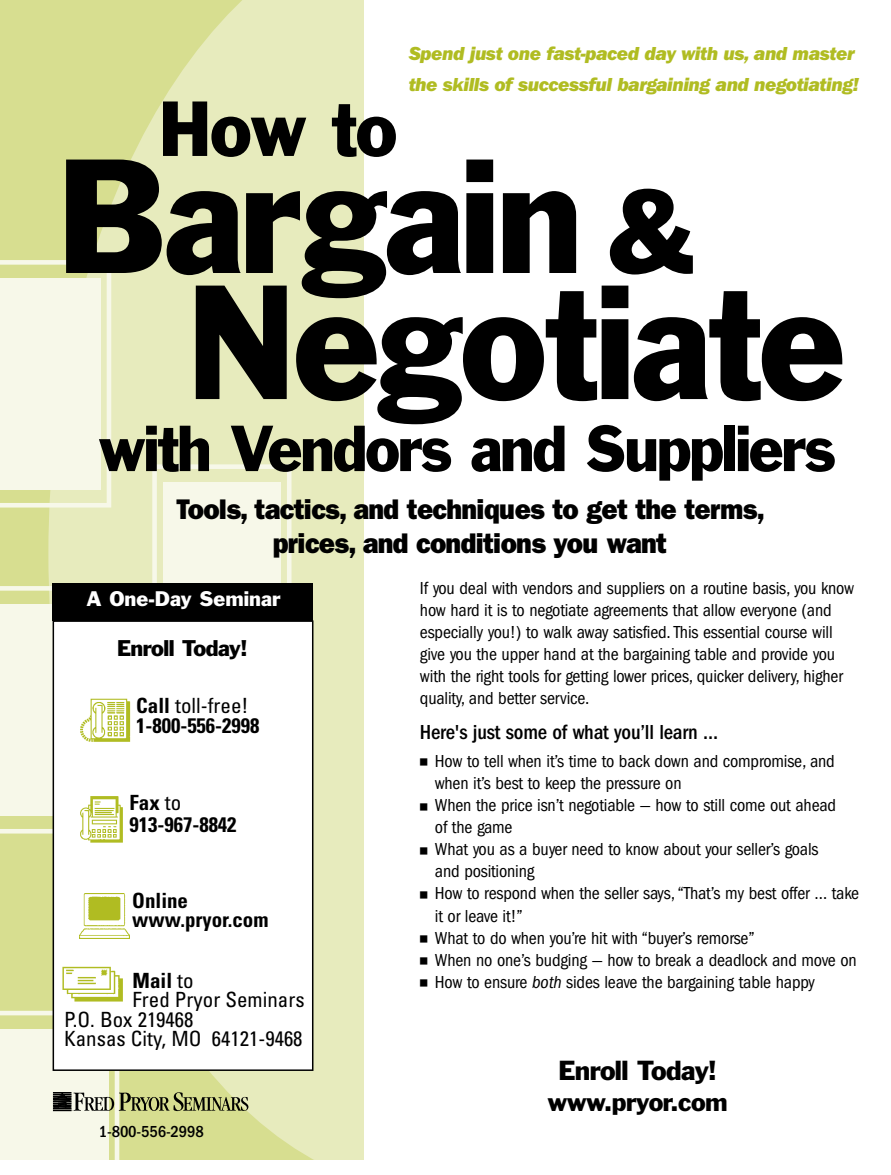
<style>
.page{position:relative;width:891px;height:1175px;background:#fff}
.page>*{position:absolute;margin:0;border:0;box-sizing:border-box;transform-origin:0 0}
.t1{font:150px/126px "Franklin Gothic Std";letter-spacing:-.025em;color:#000;scale:.95 1}
.t2{font:72px "Franklin Gothic Std";color:#000;scale:.95 1}
.t3{font:60px "Franklin Gothic Std";letter-spacing:-.04em;color:#000;scale:.95 1}
.t4{font:28.5px/34.2px "ITC Franklin Gothic Std Hvy";letter-spacing:-.025em;color:#000;text-align:center;scale:.95 1}
.t5{font:25.5px "Franklin Gothic Std";letter-spacing:-.025em;color:#000}
.t6{font:24px "Franklin Gothic Std";letter-spacing:-.025em;color:#000}
.t7{font:700 condensed 21px/18.6px "Univers LT Std";color:#000}
.t8{font:condensed 21px "Univers LT Std";color:#000}
.t9{font:500 condensed 21px "ITC Franklin Gothic Std";letter-spacing:-.01em;color:#000}
.t10{font:21px "Franklin Gothic Std";letter-spacing:-.025em;color:#000}
.t11{font:19.5px/31.5px "ITC Franklin Gothic Std Hvy It";letter-spacing:-.025em;color:#b0bc22}
.t12{font:19.5px "Franklin Gothic Std";color:#fff}
.t13{font:condensed 18px/22px "ITC Franklin Gothic Std";letter-spacing:-.01em;color:#000}
.t14{font:500 condensed 16.5px "ITC Franklin Gothic Std";letter-spacing:-.01em;color:#000}
.s1{font-size:109.5px}
.s2{font-weight:400}
.s3{font-family:"Universal Std Newswith Comm Pi";font-stretch:normal;font-size:9px}
.s4{font-style:italic}
</style>
<div class="page">
<div style="left:1px;top:0;width:47px;height:1010px;background:#d7de90"></div>
<svg style="left:48px;top:0;width:316px;height:1159px;background:#e4e8b5"></svg>
<svg style="left:1px;top:260px;width:110px;height:247px;background:#f3f5df"></svg>
<svg style="left:1px;top:586px;width:52px;height:247px;background:#f1f2dd"></svg>
<div style="left:163px;top:482px;width:117px;height:211px;background:#f7f8e9"></div>
<div style="left:152px;top:464px;width:140px;height:248px;border:5px solid #f7f8e9"></div>
<svg style="left:1px;top:1010px;width:247px;height:149px;background:#d9ddb2"></svg>
<div style="left:53px;top:621px;width:260px;height:449px;background:#fff"></div>
<div style="left:53px;top:620px;width:260px;height:450px;border:2px solid #000"></div>
<div style="left:53px;top:583px;width:260px;height:37px;background:#000"></div>
<img style="left:80px;top:893px;width:49px;height:45px">
<img style="left:80px;top:698px;width:51px;height:44px">
<img style="left:80px;top:796px;width:43px;height:47px">
<img style="left:62px;top:966px;width:61px;height:36px">
<p class="t11" style="left:409px;top:37px;width:452px">Spend just one fast-paced day with us, and master the skills of successful bargaining and negotiating!</p>
<h2 class="t2" style="left:158px;top:83px;width:253px">How to</h2>
<h1 class="t1" style="left:186px;top:152px;width:696px;text-indent:-129px">Bargain <span class="s1">&amp;<br></span>Negotiate</h1>
<h3 class="t3" style="left:98px;top:410px;width:778px">with Vendors and Suppliers</h3>
<h3 class="t4" style="left:177px;top:492px;width:621px">Tools, tactics, and techniques to get the terms, prices, and conditions you want</h3>
<p class="t12" style="left:87px;top:586px;width:196px">A One-Day Seminar</p>
<p class="t10" style="left:117px;top:634px;width:132px">Enroll Today!</p>
<p class="t7" style="left:136px;top:696px;width:125px;line-height:19.8px">Call <span class="s2">toll-free!<br></span>1-800-556-2998</p>
<p class="t7" style="left:130px;top:791px;width:109px;line-height:22.5px">Fax <span class="s2">to<br></span>913-967-8842</p>
<p class="t7" style="left:132px;top:891px;width:138px">Online www.pryor.com</p>
<p class="t7" style="left:133px;top:971px;width:63px">Mail <span class="s2">to</span></p>
<p class="t8" style="left:133px;top:986px;width:174px">Fred Pryor Seminars</p>
<p class="t8" style="left:64px;top:1005px;width:131px">P.O. Box 219468</p>
<p class="t8" style="left:64px;top:1025px;width:240px">Kansas City, MO 64121-9468</p>
<p class="t14" style="left:99px;top:1122px;width:106px">1-800-556-2998</p>
<p class="t13" style="left:420px;top:576px;width:436px">If you deal with vendors and suppliers on a routine basis, you know how hard it is to negotiate agreements that allow everyone (and especially you!) to walk away satisfied. This essential course will give you the upper hand at the bargaining table and provide you with the right tools for getting lower prices, quicker delivery, higher quality, and better service.</p>
<p class="t9" style="left:420px;top:720px;width:300px">Here's just some of what you’ll learn …</p>
<p class="t13" style="left:435px;top:750px;width:401px;text-indent:-15px"><span class="s3">■</span> How to tell when it’s time to back down and compromise, and when it’s best to keep the pressure on</p>
<p class="t13" style="left:435px;top:794px;width:403px;text-indent:-15px"><span class="s3">■</span> When the price isn’t negotiable — how to still come out ahead of the game</p>
<p class="t13" style="left:435px;top:838px;width:385px;text-indent:-15px"><span class="s3">■</span> What you as a buyer need to know about your seller’s goals and positioning</p>
<p class="t13" style="left:435px;top:882px;width:426px;text-indent:-15px"><span class="s3">■</span> How to respond when the seller says, “That’s my best offer … take it or leave it!”</p>
<p class="t13" style="left:420px;top:927px;width:336px"><span class="s3">■</span> What to do when you’re hit with “buyer’s remorse”</p>
<p class="t13" style="left:420px;top:949px;width:438px"><span class="s3">■</span> When no one’s budging — how to break a deadlock and move on</p>
<p class="t13" style="left:420px;top:971px;width:397px"><span class="s3">■</span> How to ensure <span class="s4">both</span> sides leave the bargaining table happy</p>
<h3 class="t5" style="left:558px;top:1053px;width:160px">Enroll Today!</h3>
<h3 class="t6" style="left:547px;top:1086px;width:182px">www.pryor.com</h3>
</div>
